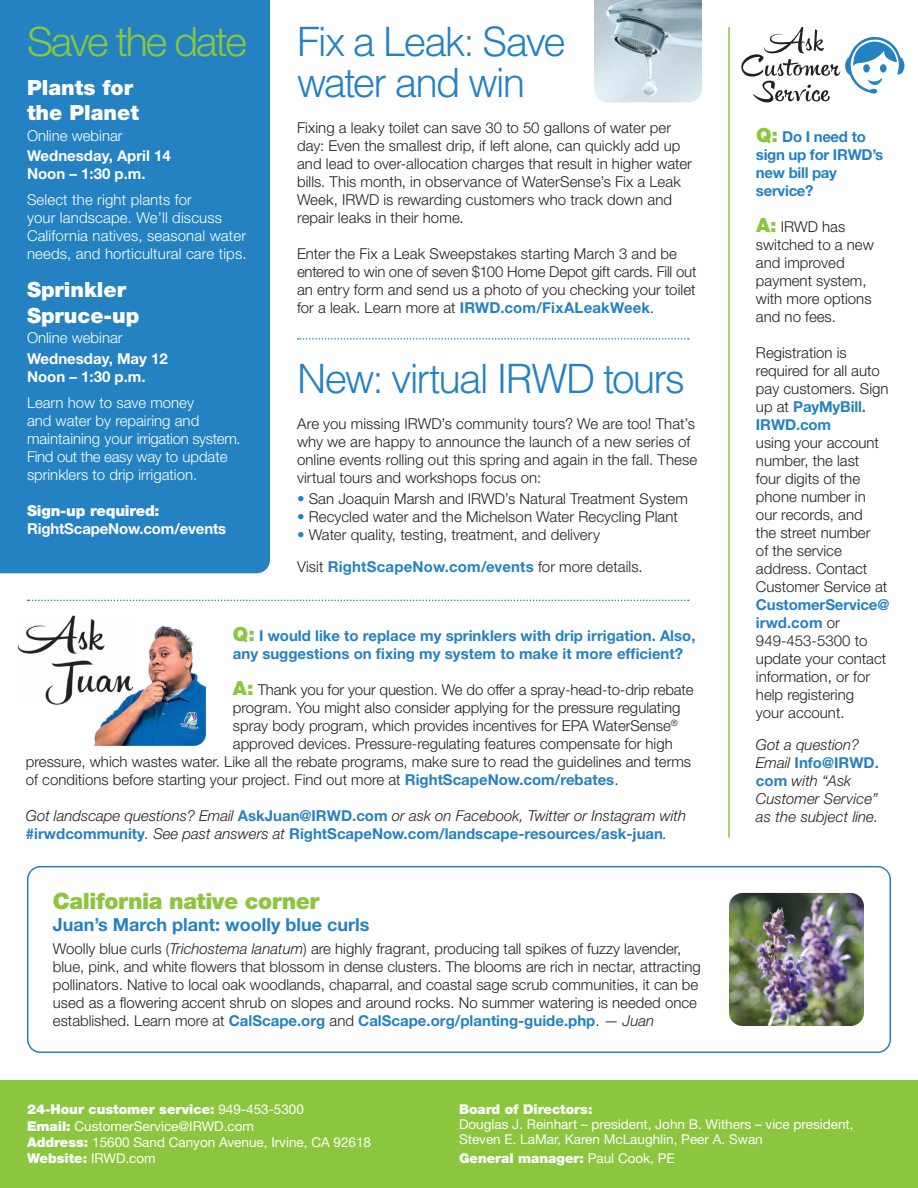
<style>
.page{position:relative;width:918px;height:1188px;background:#fff}
.page>*{position:absolute;margin:0;border:0;box-sizing:border-box;transform-origin:0 0}
.t1{font:300 40.5px/40.5px "Helvetica LT Std";letter-spacing:-.045em;color:#2481c2}
.t2{font:300 40.5px "Helvetica Neue LT Std";letter-spacing:-.05em;color:#8bc63e}
.t3{font:900 22.5px "Helvetica Neue LT Std";letter-spacing:-.02em;color:#8bc63e}
.t4{font:900 21px/25.2px "Helvetica Neue LT Std";color:#fff}
.t5{font:700 18px "Helvetica Neue LT Std";color:#2481c2}
.t6{font:300 15px/18px "Helvetica Neue LT Std";color:#231f20}
.t7{font:300 15px/18px "Helvetica Neue LT Std";color:#fff}
.t8{font:italic 300 15px/18px "Helvetica Neue LT Std";color:#231f20}
.t9{font:700 15px/18px "Helvetica Neue LT Std";color:#2481c2}
.t10{font:700 15px/18px "Helvetica Neue LT Std";color:#fff}
.t11{font:700 15px/18px "Helvetica Neue LT Std";letter-spacing:-.02em;color:#2481c2}
.t12{font:900 15px "Helvetica Neue LT Std";letter-spacing:-.01em;color:#fff}
.t13{font:13.5px/16.2px "Helvetica Neue LT Std";color:#fff}
.t14{font:900 13.5px "Helvetica Neue LT Std";color:#fff}
.s1{font-weight:700;color:#2481c2}
.s2{color:#2481c2}
.s3{font-weight:900;font-size:19.5px;color:#8bc63e}
.s4{font-weight:700;font-style:normal;color:#2481c2}
.s5{font-style:italic}
.s6{font-weight:900}
.s7{font-weight:400}
</style>
<div class="page">
<div style="left:0;top:1080px;width:918px;height:108px;background:#8bc63e"></div>
<div style="left:27px;top:866px;width:864px;height:187px;border:2px solid #2481c2;border-radius:13px"></div>
<img style="left:94px;top:625px;width:112px;height:121px">
<img style="left:17px;top:615px;width:116px;height:90px">
<hr style="left:728px;top:27px;width:2px;height:811px;background:#8bc63e">
<img style="left:729px;top:893px;width:135px;height:133px">
<svg style="left:741px;top:27px;width:163px;height:75px"></svg>
<div style="left:0;top:0;width:270px;height:573px;background:#2481c2"></div>
<svg style="left:28px;top:600px;width:661px;height:1px"></svg>
<svg style="left:298px;top:338px;width:391px;height:2px"></svg>
<img style="left:594px;top:0;width:108px;height:102px">
<h1 class="t2" style="left:27px;top:17px;width:221px">Save the date</h1>
<h3 class="t4" style="left:27px;top:74px;width:114px">Plants for the Planet</h3>
<p class="t7" style="left:27px;top:126px;width:97px">Online webinar</p>
<p class="t10" style="left:27px;top:147px;width:145px">Wednesday, April 14<br>Noon – 1:30 p.m.</p>
<p class="t7" style="left:27px;top:190px;width:221px">Select the right plants for<br>your landscape. We’ll discuss<br>California natives, seasonal water needs, and horticultural care tips.</p>
<h3 class="t4" style="left:27px;top:277px;width:114px">Sprinkler<br>Spruce-up</h3>
<p class="t7" style="left:27px;top:329px;width:97px">Online webinar</p>
<p class="t10" style="left:27px;top:349px;width:142px">Wednesday, May 12<br>Noon – 1:30 p.m.</p>
<p class="t7" style="left:27px;top:393px;width:215px">Learn how to save money<br>and water by repairing and maintaining your irrigation system.<br>Find out the easy way to update sprinklers to drip irrigation.</p>
<p class="t12" style="left:27px;top:501px;width:134px">Sign-up required:</p>
<p class="t10" style="left:27px;top:519px;width:201px">RightScapeNow.com/events</p>
<h1 class="t1" style="left:297px;top:21px;width:270px">Fix a Leak: Save water and win</h1>
<p class="t6" style="left:297px;top:118px;width:397px">Fixing a leaky toilet can save 30 to 50 gallons of water per day: Even the smallest drip, if left alone, can quickly add up and lead to over-allocation charges that result in higher water bills. This month, in observance of WaterSense’s Fix a Leak Week, IRWD is rewarding customers who track down and repair leaks in their home.</p>
<p class="t6" style="left:297px;top:244px;width:401px">Enter the Fix a Leak Sweepstakes starting March 3 and be entered to win one of seven $100 Home Depot gift cards. Fill out an entry form and send us a photo of you checking your toilet for a leak. Learn more at <span class="s1">IRWD.com/FixALeakWeek</span>.</p>
<h1 class="t1" style="left:297px;top:358px;width:390px">New: virtual IRWD tours</h1>
<p class="t6" style="left:297px;top:415px;width:402px">Are you missing IRWD’s community tours? We are too! That’s why we are happy to announce the launch of a new series of online events rolling out this spring and again in the fall. These virtual tours and workshops focus on:</p>
<p class="t6" style="left:297px;top:489px;width:392px"><span class="s2">•</span> San Joaquin Marsh and IRWD’s Natural Treatment System</p>
<p class="t6" style="left:297px;top:507px;width:382px"><span class="s2">•</span> Recycled water and the Michelson Water Recycling Plant</p>
<p class="t6" style="left:297px;top:519px;width:347px;line-height:31.5px"><span class="s2">•</span> Water quality, testing, treatment, and delivery<br>Visit <span class="s1">RightScapeNow.com/events</span> for more details.</p>
<p class="t9" style="left:233px;top:626px;width:464px"><span class="s3">Q:</span> I would like to replace my sprinklers with drip irrigation. Also, any suggestions on fixing my system to make it more efficient?</p>
<p class="t6" style="left:233px;top:680px;width:462px"><span class="s3">A:</span> Thank you for your question. We do offer a spray-head-to-drip rebate</p>
<p class="t6" style="left:233px;top:698px;width:449px">program. You might also consider applying for the pressure regulating</p>
<p class="t6" style="left:233px;top:716px;width:446px">spray body program, which provides incentives for EPA WaterSense<sup>®</sup></p>
<p class="t6" style="left:233px;top:734px;width:441px">approved devices. Pressure-regulating features compensate for high</p>
<p class="t6" style="left:26px;top:752px;width:667px">pressure, which wastes water. Like all the rebate programs, make sure to read the guidelines and terms</p>
<p class="t6" style="left:26px;top:770px;width:594px">of conditions before starting your project. Find out more at <span class="s1">RightScapeNow.com/rebates</span>.</p>
<p class="t8" style="left:26px;top:806px;width:662px">Got landscape questions? Email <span class="s4">AskJuan@IRWD.com</span> or ask on Facebook, Twitter or Instagram with <span class="s4">#irwdcommunity</span>. See past answers at <span class="s4">RightScapeNow.com/landscape-resources/ask-juan</span>.</p>
<h2 class="t3" style="left:53px;top:888px;width:268px">California native corner</h2>
<p class="t5" style="left:53px;top:913px;width:318px">Juan’s March plant: woolly blue curls</p>
<p class="t6" style="left:53px;top:939px;width:649px">Woolly blue curls (<span class="s5">Trichostema lanatum</span>) are highly fragrant, producing tall spikes of fuzzy lavender, blue, pink, and white flowers that blossom in dense clusters. The blooms are rich in nectar, attracting pollinators. Native to local oak woodlands, chaparral, and coastal sage scrub communities, it can be used as a flowering accent shrub on slopes and around rocks. No summer watering is needed once established. Learn more at <span class="s1">CalScape.org</span> and <span class="s1">CalScape.org/planting-guide.php</span>. — <span class="s5">Juan</span></p>
<p class="t11" style="left:756px;top:128px;width:129px"><span class="s3">Q:</span> Do I need to sign up for IRWD’s new bill pay service?</p>
<p class="t6" style="left:756px;top:218px;width:119px"><span class="s3">A:</span> IRWD has switched to a new and improved payment system, with more options and no fees.</p>
<p class="t6" style="left:756px;top:344px;width:134px">Registration is required for all auto pay customers. Sign up at <span class="s1">PayMyBill.<br>IRWD.com</span></p>
<p class="t6" style="left:756px;top:434px;width:133px">using your account number, the last four digits of the phone number in our records, and<br>the street number<br>of the service address. Contact<br>Customer Service at</p>
<p class="t6" style="left:756px;top:596px;width:135px"><span class="s1">CustomerService@ irwd.com</span> or<br>949-453-5300 to update your contact information, or for help registering<br>your account.</p>
<p class="t8" style="left:756px;top:735px;width:124px">Got a question?<br>Email <span class="s4">Info@IRWD. com</span> with “Ask<br>Customer Service” as the subject line.</p>
<p class="t13" style="left:27px;top:1101px;width:346px"><span class="s6">24-Hour customer service:</span> 949-453-5300<br><span class="s6">Email:</span> CustomerService@IRWD.com<br><span class="s6">Address:</span> 15600 Sand Canyon Avenue, Irvine, CA 92618<br><span class="s6">Website:</span> IRWD.com</p>
<p class="t14" style="left:459px;top:1101px;width:135px">Board of Directors:</p>
<p class="t13" style="left:459px;top:1117px;width:396px;line-height:15px">Douglas J. Reinhart – president, John B. Withers – vice president,<br>Steven E. LaMar, Karen McLaughlin, Peer A. Swan</p>
<p class="t14" style="left:459px;top:1150px;width:217px">General manager: <span class="s7">Paul Cook, PE</span></p>
</div>
